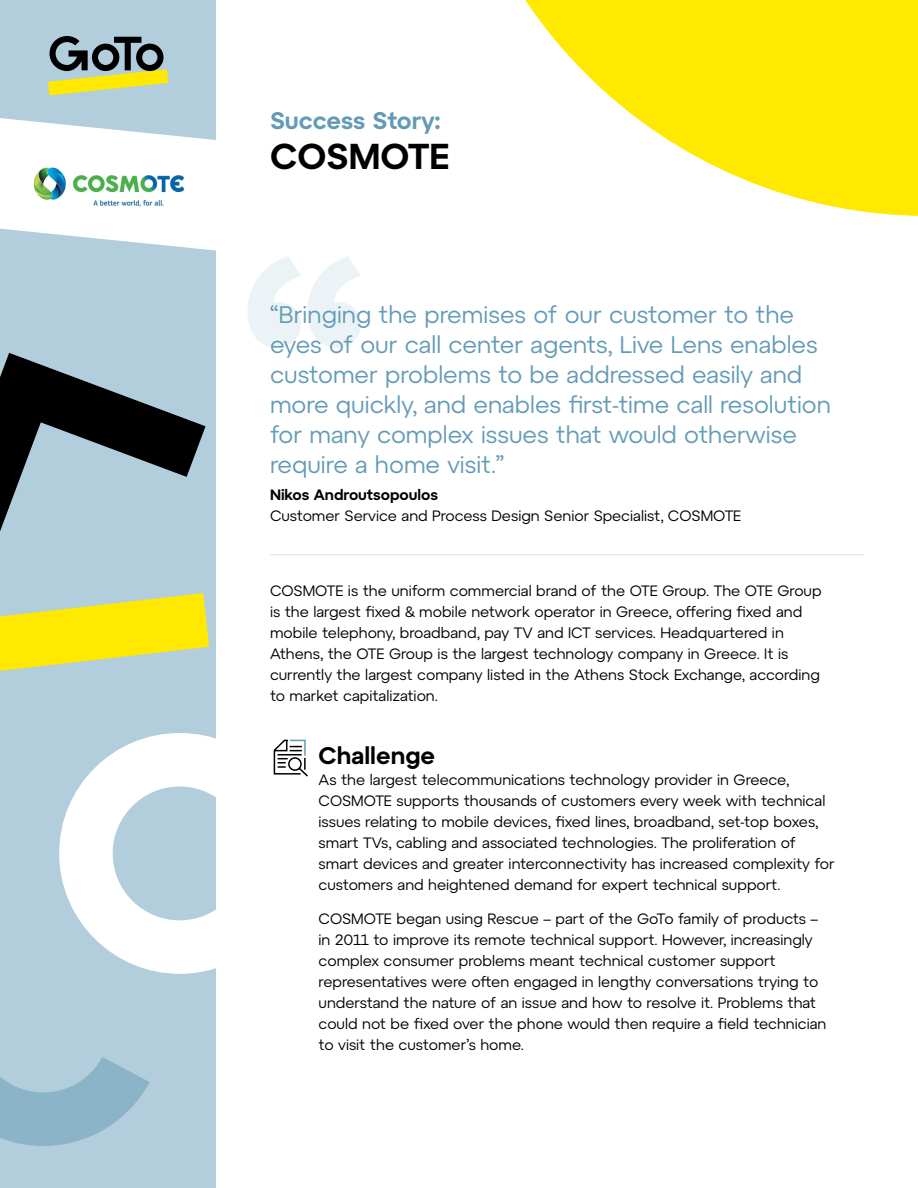
<style>
.page{position:relative;width:918px;height:1188px;background:#fff}
.page>*{position:absolute;margin:0;border:0;box-sizing:border-box;transform-origin:0 0}
.t1{font:600 36px "Atyp Text";color:#000}
.t2{font:24px/30px "Atyp Text";color:#639bb6}
.t3{font:600 24px "Atyp Text";color:#639bb6}
.t4{font:600 24px "Atyp Text";color:#000}
.t5{font:15px/21px "Atyp Text";color:#000}
.t6{font:600 15px "Atyp Text";color:#000}
</style>
<div class="page">
<div style="left:0;top:0;width:216px;height:1188px;background:#b2cddb"></div>
<svg style="left:0;top:118px;width:216px;height:133px;fill:#fff"></svg>
<svg style="left:525px;top:0;width:393px;height:216px;fill:#ffe900"></svg>
<svg style="left:248px;top:256px;width:113px;height:92px"></svg>
<hr style="left:270px;top:554px;width:594px;height:1px;background:#d9e6ec">
<svg style="left:48px;top:36px;width:120px;height:59px"></svg>
<img style="left:32px;top:149px;width:154px;height:75px">
<svg style="left:0;top:353px;width:206px;height:179px"></svg>
<svg style="left:0;top:593px;width:209px;height:78px"></svg>
<svg style="left:59px;top:733px;width:157px;height:241px;fill:#fff"></svg>
<svg style="left:0;top:969px;width:150px;height:177px"></svg>
<svg style="left:273px;top:739px;width:35px;height:38px"></svg>
<h2 class="t3" style="left:270px;top:102px;width:172px">Success Story:</h2>
<h1 class="t1" style="left:270px;top:128px;width:181px">COSMOTE</h1>
<p class="t2" style="left:270px;top:298px;width:563px">“Bringing the premises of our customer to the eyes of our call center agents, Live Lens enables customer problems to be addressed easily and more quickly, and enables first-time call resolution for many complex issues that would otherwise require a home visit.”</p>
<p class="t6" style="left:270px;top:483px;width:169px">Nikos Androutsopoulos</p>
<p class="t5" style="left:270px;top:504px;width:473px">Customer Service and Process Design Senior Specialist, COSMOTE</p>
<p class="t5" style="left:270px;top:580px;width:553px">COSMOTE is the uniform commercial brand of the OTE Group. The OTE Group is the largest fixed &amp; mobile network operator in Greece, offering fixed and mobile telephony, broadband, pay TV and ICT services. Headquartered in Athens, the OTE Group is the largest technology company in Greece. It is currently the largest company listed in the Athens Stock Exchange, according to market capitalization.</p>
<h2 class="t4" style="left:319px;top:736px;width:118px">Challenge</h2>
<p class="t5" style="left:319px;top:768px;width:517px">As the largest telecommunications technology provider in Greece, COSMOTE supports thousands of customers every week with technical issues relating to mobile devices, fixed lines, broadband, set-top boxes, smart TVs, cabling and associated technologies. The proliferation of smart devices and greater interconnectivity has increased complexity for customers and heightened demand for expert technical support.</p>
<p class="t5" style="left:319px;top:907px;width:509px">COSMOTE began using Rescue – part of the GoTo family of products – in 2011 to improve its remote technical support. However, increasingly complex consumer problems meant technical customer support representatives were often engaged in lengthy conversations trying to understand the nature of an issue and how to resolve it. Problems that could not be fixed over the phone would then require a field technician to visit the customer’s home.</p>
</div>
